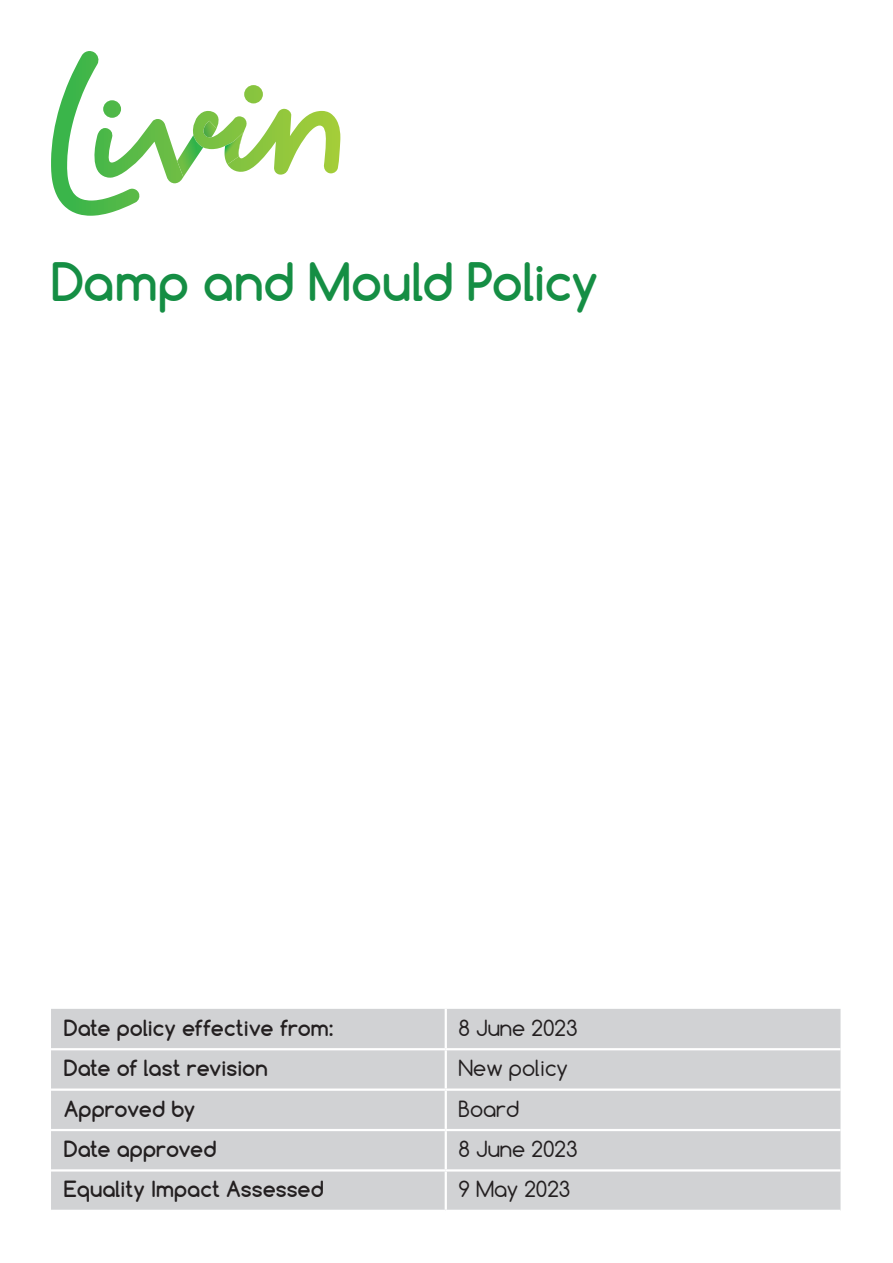
<style>
.page{position:relative;width:893px;height:1263px;background:#fff}
.page>*{position:absolute;margin:0;border:0;box-sizing:border-box;transform-origin:0 0}
.t1{font:700 49.8px "Comfortaa";letter-spacing:-.005em;color:#158e44}
.t2{font:700 21px "Comfortaa";color:#231f20}
.t3{font:21px "Comfortaa";color:#231f20}
</style>
<div class="page">
<svg style="left:51px;top:51px;width:228px;height:165px"></svg>
<img style="left:203px;top:121px;width:14px;height:16px">
<div style="left:51px;top:1009px;width:789px;height:201px;background:#d1d2d4"></div>
<hr style="left:445px;top:1009px;width:2px;height:39px;background:#fff">
<hr style="left:51px;top:1048px;width:395px;height:2px;background:#fff">
<hr style="left:446px;top:1048px;width:394px;height:2px;background:#fff">
<hr style="left:445px;top:1050px;width:2px;height:38px;background:#fff">
<hr style="left:51px;top:1088px;width:395px;height:3px;background:#fff">
<hr style="left:446px;top:1088px;width:394px;height:3px;background:#fff">
<hr style="left:445px;top:1091px;width:2px;height:38px;background:#fff">
<hr style="left:51px;top:1129px;width:395px;height:2px;background:#fff">
<hr style="left:446px;top:1129px;width:394px;height:2px;background:#fff">
<hr style="left:445px;top:1131px;width:2px;height:38px;background:#fff">
<hr style="left:51px;top:1169px;width:395px;height:2px;background:#fff">
<hr style="left:446px;top:1169px;width:394px;height:2px;background:#fff">
<hr style="left:445px;top:1171px;width:2px;height:39px;background:#fff">
<p class="t1" style="left:51px;top:250px;width:549px">Damp and Mould Policy</p>
<p class="t2" style="left:64px;top:1014px;width:271px">Date policy effective from:</p>
<p class="t3" style="left:458px;top:1014px;width:120px">8 June 2023</p>
<p class="t2" style="left:64px;top:1055px;width:205px">Date of last revision</p>
<p class="t3" style="left:458px;top:1055px;width:111px">New policy</p>
<p class="t2" style="left:64px;top:1095px;width:133px">Approved by</p>
<p class="t3" style="left:458px;top:1095px;width:62px">Board</p>
<p class="t2" style="left:64px;top:1136px;width:154px">Date approved</p>
<p class="t3" style="left:458px;top:1136px;width:120px">8 June 2023</p>
<p class="t2" style="left:64px;top:1176px;width:262px">Equality Impact Assessed</p>
<p class="t3" style="left:458px;top:1176px;width:113px">9 May 2023</p>
</div>
